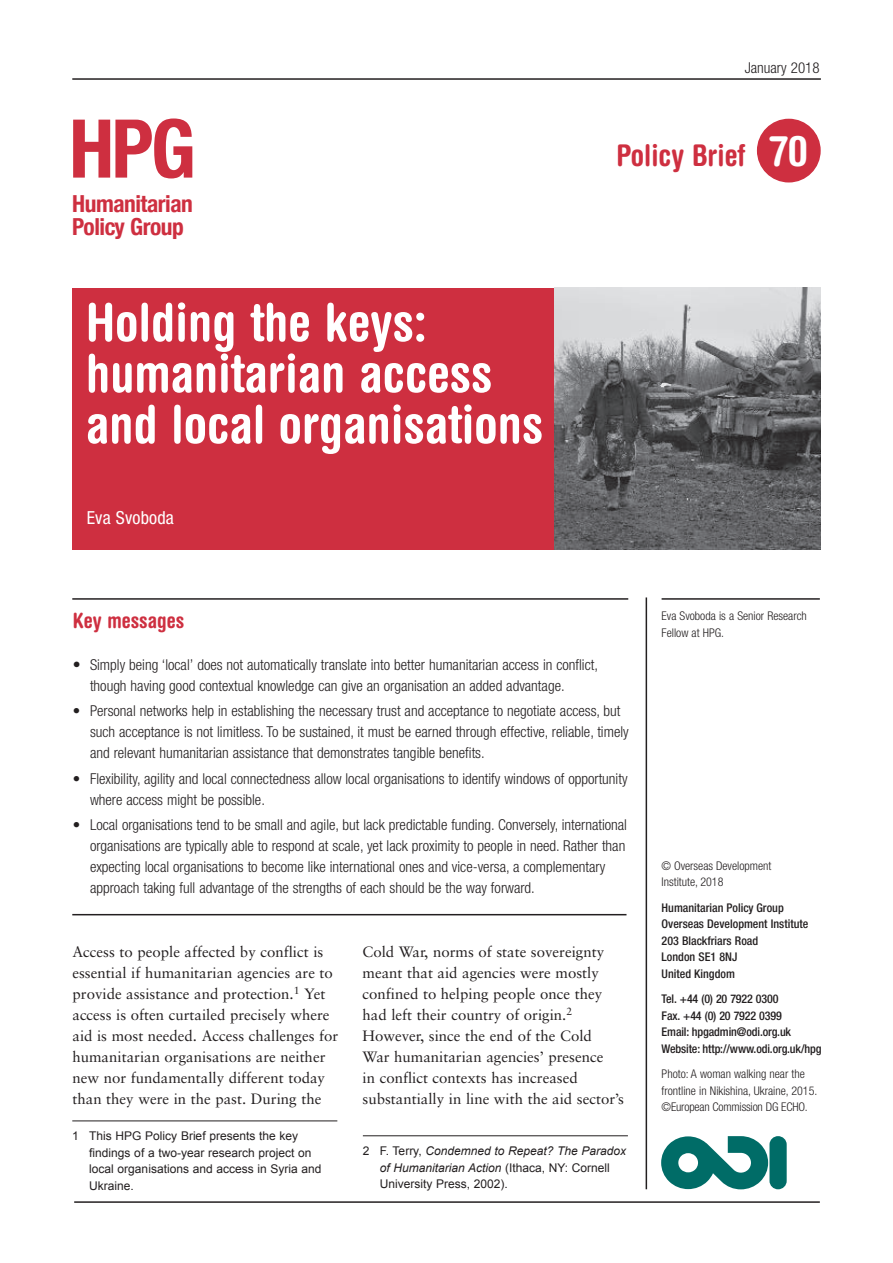
<style>
.page{position:relative;width:893px;height:1263px;background:#fff}
.page>*{position:absolute;margin:0;border:0;box-sizing:border-box;transform-origin:0 0}
.t1{font:700 condensed 81.15px "Helvetica Neue";color:#ce2f40}
.bold_title{font:700 condensed 52.5px/51px "Helvetica Rounded";color:#fff}
.t2{font:700 condensed 30px "Helvetica Rounded";color:#ce2f40}
.t3{font:700 condensed 23.4px/23.4px "Helvetica Neue";letter-spacing:-.02em;color:#ce2f40}
.box_head{font:700 condensed 21px "Helvetica Rounded";color:#ce2f40}
.auth{font:condensed 18px "Helvetica Neue LT Std";letter-spacing:.01em;color:#fff}
.Box_list{font:300 condensed 15px/21px "Helvetica Neue";color:#231f20}
.Body{font:15px/21px "Sabon";color:#231f20}
.footnote_text{font:12px/16.5px "Arial";color:#231f20}
.body_txt{font:500 condensed 12px "Helvetica Neue LT Std";color:#231f20}
.body_txt-2{font:300 condensed 12px/16.5px "Helvetica Neue";color:#231f20}
.sidebar{font:300 condensed 12px/16.5px "Helvetica Neue";color:#231f20}
.s1{font-size:42px;color:#fff}
.s2{font-size:15.75px}
.s3{font-style:italic}
</style>
<div class="page">
<hr style="left:72px;top:78px;width:749px;height:2px;background:#231f20">
<div style="left:758px;top:119px;width:62px;height:63px;background:#ce2f40;border-radius:50%"></div>
<div style="left:757px;top:119px;width:64px;height:63px;border:2px solid #ce2f40;border-radius:50%"></div>
<hr style="left:74px;top:1201px;width:746px;height:2px;background:#231f20">
<svg style="left:661px;top:1136px;width:107px;height:53px"></svg>
<div style="left:769px;top:1136px;width:18px;height:53px;background:#006c67;border-radius:8px"></div>
<hr style="left:646px;top:597px;width:1px;height:592px;background:#231f20">
<hr style="left:72px;top:598px;width:556px;height:2px;background:#231f20">
<div style="left:72px;top:288px;width:570px;height:261px;background:#ce2f40"></div>
<hr style="left:72px;top:914px;width:554px;height:1px;background:#231f20">
<img style="left:554px;top:288px;width:267px;height:261px">
<hr style="left:662px;top:598px;width:158px;height:2px;background:#231f20">
<hr style="left:72px;top:1120px;width:265px;height:1px;background:#231f20">
<hr style="left:363px;top:1135px;width:265px;height:1px;background:#231f20">
<h1 class="t1" style="left:69px;top:81px;width:128px">HPG</h1>
<h3 class="t3" style="left:72px;top:190px;width:122px">Humanitarian<br>Policy Group</h3>
<p class="bold_title" style="left:86px;top:296px;width:459px">Holding the keys: humanitarian access and local organisations</p>
<p class="auth" style="left:87px;top:507px;width:89px">Eva Svoboda</p>
<p class="Box_list" style="left:745px;top:57px;width:76px">January 2018</p>
<p class="t2" style="left:616px;top:137px;width:193px">Policy Brief <span class="s1">70</span></p>
<p class="box_head" style="left:73px;top:608px;width:113px">Key messages</p>
<p class="Box_list" style="left:90px;top:654px;width:510px;text-indent:-17px"><span class="s2">•</span> Simply being ‘local’ does not automatically translate into better humanitarian access in conflict, though having good contextual knowledge can give an organisation an added advantage.</p>
<p class="Box_list" style="left:90px;top:700px;width:540px;text-indent:-17px">• Personal networks help in establishing the necessary trust and acceptance to negotiate access, but such acceptance is not limitless. To be sustained, it must be earned through effective, reliable, timely and relevant humanitarian assistance that demonstrates tangible benefits.</p>
<p class="Box_list" style="left:90px;top:767px;width:539px;text-indent:-17px">• Flexibility, agility and local connectedness allow local organisations to identify windows of opportunity where access might be possible.</p>
<p class="Box_list" style="left:90px;top:814px;width:539px;text-indent:-17px">• Local organisations tend to be small and agile, but lack predictable funding. Conversely, international organisations are typically able to respond at scale, yet lack proximity to people in need. Rather than expecting local organisations to become like international ones and vice-versa, a complementary approach taking full advantage of the strengths of each should be the way forward.</p>
<p class="Body" style="left:72px;top:941px;width:267px">Access to people affected by conflict is essential if humanitarian agencies are to provide assistance and protection.<sup>1</sup> Yet access is often curtailed precisely where aid is most needed. Access challenges for humanitarian organisations are neither new nor fundamentally different today than they were in the past. During the</p>
<p class="Body" style="left:363px;top:941px;width:263px">Cold War, norms of state sovereignty meant that aid agencies were mostly confined to helping people once they had left their country of origin.<sup>2<br></sup>However, since the end of the Cold<br>War humanitarian agencies’ presence<br>in conflict contexts has increased substantially in line with the aid sector’s</p>
<p class="footnote_text" style="left:89px;top:1128px;width:234px;text-indent:-17px">1 This HPG Policy Brief presents the key findings of a two-year research project on local organisations and access in Syria and Ukraine.</p>
<p class="footnote_text" style="left:380px;top:1143px;width:248px;text-indent:-17px">2 F. Terry, <span class="s3">Condemned to Repeat? The Paradox of Humanitarian Action</span> (Ithaca, NY: Cornell<br>University Press, 2002).</p>
<p class="sidebar" style="left:662px;top:608px;width:147px">Eva Svoboda is a Senior Research<br>Fellow at HPG.</p>
<p class="body_txt-2" style="left:662px;top:857px;width:111px">© Overseas Development<br>Institute, 2018</p>
<p class="body_txt" style="left:662px;top:900px;width:124px">Humanitarian Policy Group</p>
<p class="body_txt" style="left:662px;top:917px;width:148px">Overseas Development Institute</p>
<p class="body_txt" style="left:662px;top:933px;width:98px">203 Blackfriars Road</p>
<p class="body_txt" style="left:662px;top:950px;width:77px">London SE1 8NJ</p>
<p class="body_txt" style="left:662px;top:966px;width:75px">United Kingdom</p>
<p class="body_txt" style="left:662px;top:992px;width:119px">Tel. +44 (0) 20 7922 0300</p>
<p class="body_txt" style="left:662px;top:1008px;width:122px">Fax. +44 (0) 20 7922 0399</p>
<p class="body_txt" style="left:662px;top:1025px;width:131px">Email: hpgadmin@odi.org.uk</p>
<p class="body_txt" style="left:662px;top:1041px;width:161px">Website: http://www.odi.org.uk/hpg</p>
<p class="body_txt-2" style="left:662px;top:1065px;width:157px">Photo: A woman walking near the frontline in Nikishina, Ukraine, 2015.</p>
<p class="body_txt-2" style="left:662px;top:1098px;width:148px">©European Commission DG ECHO.</p>
</div>
